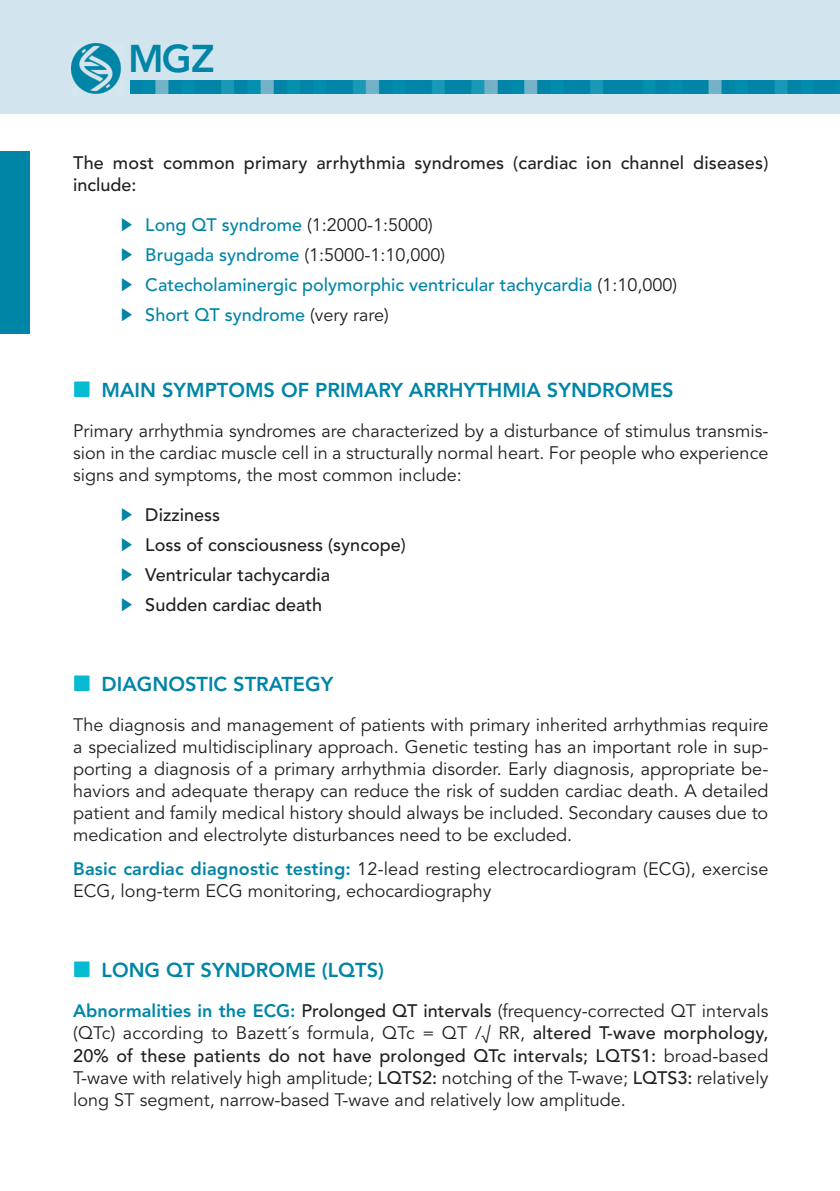
<style>
.page{position:relative;width:840px;height:1191px;background:#fff}
.page>*{position:absolute;margin:0;border:0;box-sizing:border-box;transform-origin:0 0}
.t1{font:800 38.4px "Avenir";color:#0085a7}
.t2{font:800 20px "Avenir";color:#0085a7}
.t3{font:18px/22px "Avenir";color:#231f20;text-align:justify}
.t4{font:500 18px/30px "Avenir";color:#231f20}
.t5{font:500 18px/30px "Avenir";color:#0085a7}
.s1{font-family:"Guifxv 2 Transports";font-weight:400}
.s2{font-weight:400;color:#231f20}
.s3{font-family:"Guifxv 2 Transports";font-weight:400;font-size:22px;color:#05bad1}
.s4{font-family:"Guifxv 2 Transports";font-weight:400;color:#0085a7}
.s5{font-weight:800;color:#0085a7}
.s6{font-weight:500}
</style>
<div class="page">
<div style="left:0;top:0;width:839px;height:113px;background:#d2e4ed"></div>
<img style="left:71px;top:44px;width:50px;height:50px">
<img style="left:131px;top:80px;width:692px;height:13px">
<img style="left:823px;top:80px;width:16px;height:13px">
<div style="left:0;top:151px;width:29px;height:182px;background:#0085a7"></div>
<h1 class="t1" style="left:128px;top:28px;width:88px">MGZ</h1>
<p class="t4" style="left:73px;top:151px;width:696px;line-height:22px">The most common primary arrhythmia syndromes (cardiac ion channel diseases) include:</p>
<p class="t5" style="left:121px;top:209px;width:557px"><span class="s1">1</span> Long QT syndrome <span class="s2">(1:2000-1:5000)<br></span><span class="s1">1</span> Brugada syndrome <span class="s2">(1:5000-1:10,000)<br></span><span class="s1">1</span> Catecholaminergic polymorphic ventricular tachycardia <span class="s2">(1:10,000)<br></span><span class="s1">1</span> Short QT syndrome <span class="s2">(very rare)</span></p>
<p class="t2" style="left:73px;top:375px;width:601px"><span class="s3">3</span> MAIN SYMPTOMS OF PRIMARY ARRHYTHMIA SYNDROMES</p>
<p class="t3" style="left:73px;top:420px;width:696px">Primary arrhythmia syndromes are characterized by a disturbance of stimulus transmis&shy;sion in the cardiac muscle cell in a structurally normal heart. For people who experience signs and symptoms, the most common include:</p>
<p class="t4" style="left:121px;top:499px;width:286px"><span class="s4">1</span> Dizziness<br><span class="s4">1</span> Loss of consciousness (syncope)<br><span class="s4">1</span> Ventricular tachycardia<br><span class="s4">1</span> Sudden cardiac death</p>
<p class="t2" style="left:73px;top:669px;width:261px"><span class="s3">3</span> DIAGNOSTIC STRATEGY</p>
<p class="t3" style="left:73px;top:714px;width:696px">The diagnosis and management of patients with primary inherited arrhythmias require a specialized multidisciplinary approach. Genetic testing has an important role in sup&shy;porting a diagnosis of a primary arrhythmia disorder. Early diagnosis, appropriate be&shy;haviors and adequate therapy can reduce the risk of sudden cardiac death. A detailed patient and family medical history should always be included. Secondary causes due to medication and electrolyte disturbances need to be excluded.</p>
<p class="t3" style="left:73px;top:858px;width:696px"><span class="s5">Basic cardiac diagnostic testing:</span> 12-lead resting electrocardiogram (ECG), exercise<br>ECG, long-term ECG monitoring, echocardiography</p>
<p class="t2" style="left:73px;top:955px;width:312px"><span class="s3">3</span> LONG QT SYNDROME (LQTS)</p>
<p class="t3" style="left:73px;top:1000px;width:696px"><span class="s5">Abnormalities in the ECG:</span> <span class="s6">Prolonged QT intervals</span> (frequency-corrected QT intervals (QTc) according to Bazett´s formula, QTc = QT /√ RR, <span class="s6">altered T-wave morphology, 20% of these patients do not have prolonged QTc intervals; LQTS1:</span> broad-based T-wave with relatively high amplitude; <span class="s6">LQTS2:</span> notching of the T-wave; <span class="s6">LQTS3:</span> relatively long ST segment, narrow-based T-wave and relatively low amplitude.</p>
</div>
